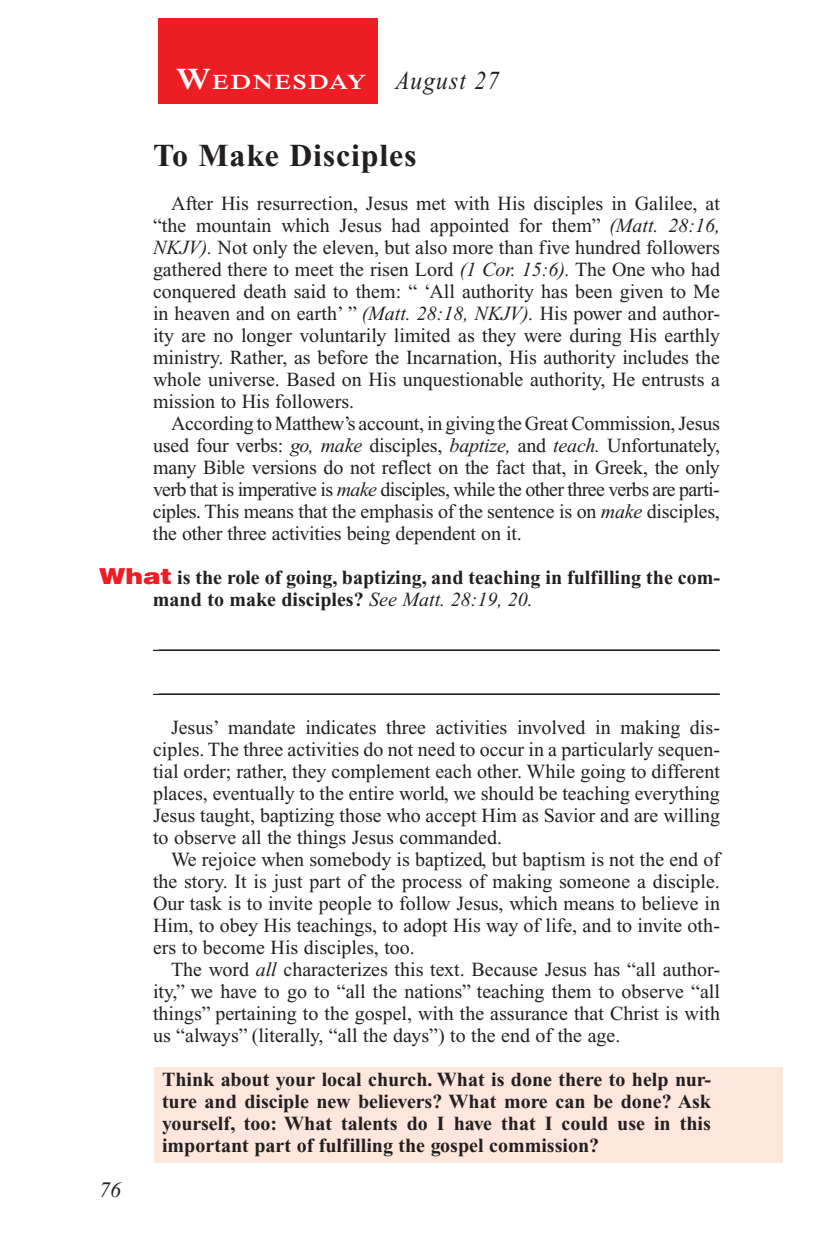
<style>
.page{position:relative;width:819px;height:1260px;background:#fff}
.page>*{position:absolute;margin:0;border:0;box-sizing:border-box;transform-origin:0 0}
.Head{font:700 32px "Times New Roman PS Std";letter-spacing:.025em;color:#231f20}
.Lesson_Dates{font:italic 26px "Times New Roman PS Std";letter-spacing:.05em;color:#231f20;scale:.9 1}
.t1{font:italic 22px "Times New Roman PS Std";color:#231f20}
.Daily_Header{font:600 21px "Times NRMT Std";letter-spacing:.07em;color:#fff;scale:1.1 1}
.Body{font:20px/22px "Times New Roman PS Std";color:#231f20;text-align:justify}
.x-screened_box-text{font:700 20px/22px "Times New Roman PS Std";color:#231f20;text-align:justify}
.Blank_Lines{font:20px "Times New Roman PS Std";color:#231f20}
.Question{font:700 20px/22px "Times New Roman PS Std";color:#231f20}
.s1{font-size:30px}
.s2{font-style:italic}
.s3{font-family:"Helvetica LT Std";font-weight:900;font-size:22px;color:#ee1d23}
.s4{font-weight:400;font-style:italic}
</style>
<div class="page">
<div style="left:158px;top:18px;width:220px;height:86px;background:#ee1d23"></div>
<div style="left:155px;top:1067px;width:628px;height:96px;background:#fde7dc"></div>
<hr style="left:153px;top:650px;width:567px;height:1px;background:#231f20">
<hr style="left:153px;top:694px;width:567px;height:1px;background:#231f20">
<p class="Daily_Header" style="left:176px;top:70px;width:175px"><span class="s1">W</span>EDNESDAY</p>
<p class="Lesson_Dates" style="left:396px;top:66px;width:117px">August 27</p>
<p class="Head" style="left:153px;top:138px;width:265px">To Make Disciples</p>
<p class="Body" style="left:153px;top:193px;width:569px;text-indent:18px">After His resurrection, Jesus met with His disciples in Galilee, at “the mountain which Jesus had appointed for them” <span class="s2">(Matt. 28:16, NKJV).</span> Not only the eleven, but also more than five hundred followers gathered there to meet the risen Lord <span class="s2">(1 Cor. 15:6).</span> The One who had conquered death said to them: “ ‘All authority has been given to Me in heaven and on earth’ ” <span class="s2">(Matt. 28:18, NKJV).</span> His power and author&shy;ity are no longer voluntarily limited as they were during His earthly ministry. Rather, as before the Incarnation, His authority includes the whole universe. Based on His unquestionable authority, He entrusts a mission to His followers.</p>
<p class="Body" style="left:153px;top:413px;width:569px;text-indent:18px">According to Matthew’s account, in giving the Great Commission, Jesus used four verbs: <span class="s2">go, make</span> disciples, <span class="s2">baptize,</span> and <span class="s2">teach.</span> Unfortunately, many Bible versions do not reflect on the fact that, in Greek, the only verb that is imperative is <span class="s2">make</span> disciples, while the other three verbs are parti&shy;ciples. This means that the emphasis of the sentence is on <span class="s2">make</span> disciples, the other three activities being dependent on it.</p>
<p class="Question" style="left:153px;top:567px;width:568px;text-indent:-54px"><span class="s3">What</span> is the role of going, baptizing, and teaching in fulfilling the com&shy;mand to make disciples? <span class="s4">See Matt. 28:19, 20.</span></p>
<p class="Blank_Lines" style="left:159px;top:631px;width:561px">________________________________________________________</p>
<p class="t1" style="left:99px;top:1178px;width:23px">76</p>
<p class="Blank_Lines" style="left:159px;top:675px;width:561px">________________________________________________________</p>
<p class="Body" style="left:153px;top:717px;width:569px;text-indent:18px">Jesus’ mandate indicates three activities involved in making dis&shy;ciples. The three activities do not need to occur in a particularly sequen&shy;tial order; rather, they complement each other. While going to different places, eventually to the entire world, we should be teaching everything Jesus taught, baptizing those who accept Him as Savior and are willing to observe all the things Jesus commanded.</p>
<p class="Body" style="left:153px;top:849px;width:569px;text-indent:18px">We rejoice when somebody is baptized, but baptism is not the end of the story. It is just part of the process of making someone a disciple.<br>Our task is to invite people to follow Jesus, which means to believe in Him, to obey His teachings, to adopt His way of life, and to invite oth&shy;ers to become His disciples, too.</p>
<p class="Body" style="left:153px;top:959px;width:568px;text-indent:18px">The word <span class="s2">all</span> characterizes this text. Because Jesus has “all author&shy;ity,” we have to go to “all the nations” teaching them to observe “all things” pertaining to the gospel, with the assurance that Christ is with us “always” (literally, “all the days”) to the end of the age.</p>
<p class="x-screened_box-text" style="left:162px;top:1069px;width:551px">Think about your local church. What is done there to help nur&shy;ture and disciple new believers? What more can be done? Ask yourself, too: What talents do I have that I could use in this important part of fulfilling the gospel commission?</p>
</div>
